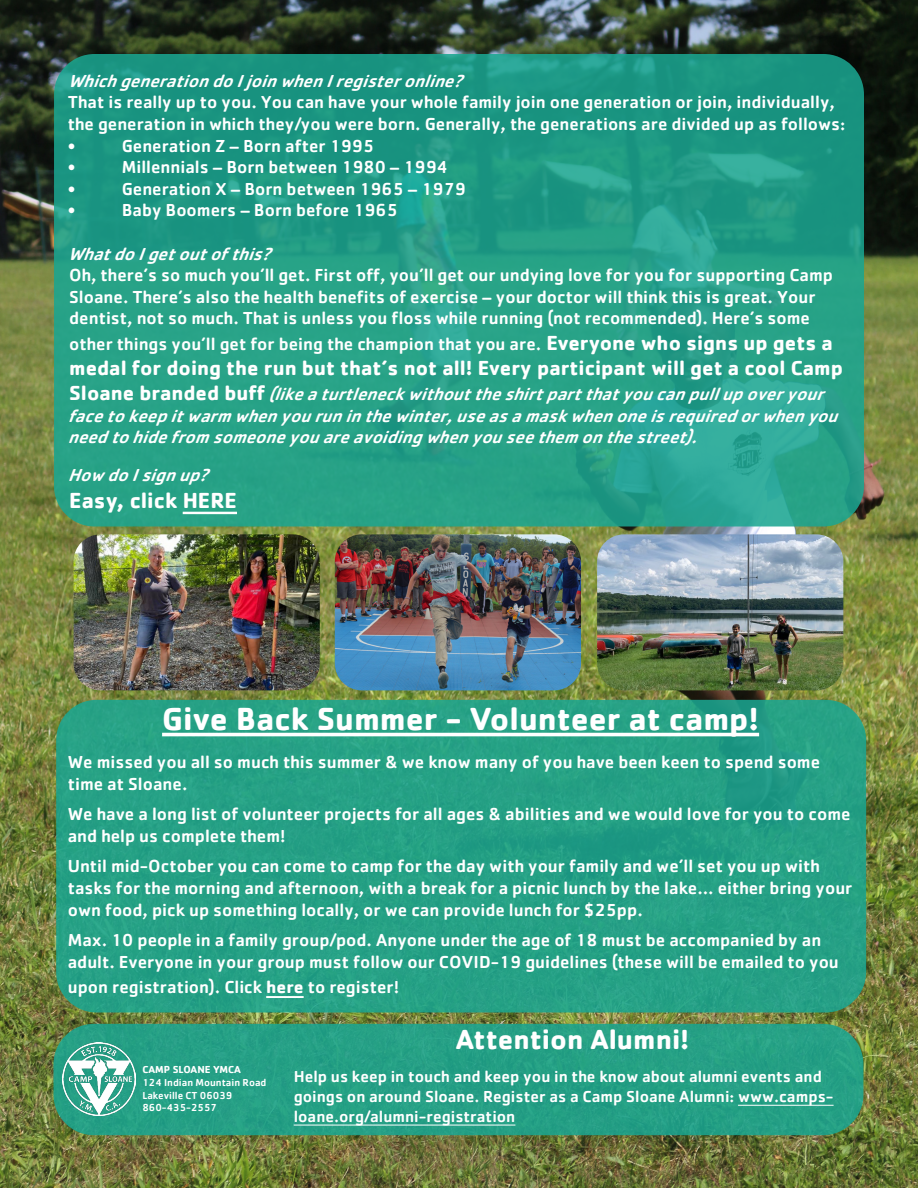
<style>
.page{position:relative;width:918px;height:1188px;background:#fff}
.page>*{position:absolute;margin:0;border:0;box-sizing:border-box;transform-origin:0 0}
.t1{font:700 33px "Cachet";color:#fff}
.t2{font:700 28.5px "Cachet";color:#fff}
.t3{font:700 22.5px "Cachet";color:#fff}
.t4{font:700 21px "Cachet";color:#fff}
.t5{font:500 18px/21.6px "Cachet Std";color:#fff}
.t6{font:italic 500 18px/21.6px "Cachet Std";color:#fff}
.t7{font:500 16.5px/19.8px "Cachet Std";color:#fff}
.t8{font:500 10.5px/12.6px "Cachet Std";color:#fff}
.s1{font-style:italic}
.s2{font-family:"Cachet";font-weight:700;font-size:21px}
.s3{font-family:"Cachet";font-weight:700;font-style:normal;font-size:21px}
.s4{font-family:"Cachet";font-weight:700}
</style>
<div class="page">
<img style="left:0;top:0;width:918px;height:1188px">
<div style="left:56px;top:700px;width:810px;height:312px;background:#26a185;border-radius:40px"></div>
<img style="left:335px;top:534px;width:246px;height:156px">
<img style="left:74px;top:534px;width:246px;height:156px">
<img style="left:597px;top:534px;width:246px;height:156px">
<div style="left:53px;top:1024px;width:810px;height:111px;background:#25a085;border-radius:40px"></div>
<img style="left:63px;top:1042px;width:73px;height:74px">
<svg style="left:54px;top:54px;width:810px;height:472px;fill:#26a186"></svg>
<hr style="left:162px;top:733px;width:597px;height:3px;background:#fff">
<hr style="left:183px;top:512px;width:54px;height:2px;background:#fff">
<hr style="left:266px;top:996px;width:38px;height:2px;background:#fff">
<hr style="left:738px;top:1105px;width:96px;height:1px;background:#fff">
<hr style="left:294px;top:1125px;width:221px;height:1px;background:#fff">
<p class="t6" style="left:68px;top:70px;width:404px">WhichgenerationdoIjoinwhenIregisteronline?</p>
<p class="t5" style="left:68px;top:91px;width:779px">That is really up to you. You can have your whole family join one generation or join, individually, the generation in which they/you were born. Generally, the generations are divided up as follows:</p>
<p class="t5" style="left:68px;top:134px;width:9px">•</p>
<p class="t5" style="left:122px;top:134px;width:254px">Generation Z – Born after 1995</p>
<p class="t5" style="left:68px;top:156px;width:9px">•</p>
<p class="t5" style="left:122px;top:156px;width:328px">Millennials – Born between 1980 – 1994</p>
<p class="t5" style="left:68px;top:178px;width:9px">•</p>
<p class="t5" style="left:122px;top:178px;width:346px">Generation X – Born between 1965 – 1979</p>
<p class="t5" style="left:68px;top:199px;width:9px">•</p>
<p class="t5" style="left:122px;top:199px;width:278px">Baby Boomers – Born before 1965</p>
<p class="t5" style="left:68px;top:242px;width:767px"><span class="s1">WhatdoIgetoutofthis?<br></span>Oh, there’s so much you’ll get. First off, you’ll get our undying love for you for supporting Camp Sloane. There’s also the health benefits of exercise – your doctor will think this is great. Your dentist, not so much. That is unless you floss while running (not recommended). Here’s some</p>
<p class="t5" style="left:69px;top:332px;width:765px">other things you’ll get for being the champion that you are. <span class="s2">Everyone who signs up gets a</span></p>
<p class="t4" style="left:69px;top:354px;width:775px">medal for doing the run but that’s not all! Every participant will get a cool Camp</p>
<p class="t6" style="left:68px;top:383px;width:779px"><span class="s3">S l o a n e b r a n d e d b u f f</span> (likeaturtleneckwithouttheshirtpartthatyoucanpullupoveryour facetokeepitwarmwhenyouruninthewinter,useasamaskwhenoneisrequiredorwhenyou needtohidefromsomeoneyouareavoidingwhenyouseethemonthestreet).</p>
<p class="t6" style="left:68px;top:464px;width:150px">HowdoIsignup?</p>
<p class="t3" style="left:69px;top:486px;width:169px">Easy, click HERE</p>
<p class="t1" style="left:162px;top:698px;width:599px">Give Back Summer - Volunteer at camp!</p>
<p class="t5" style="left:68px;top:751px;width:754px">We missed you all so much this summer &amp; we know many of you have been keen to spend some time at Sloane.</p>
<p class="t5" style="left:68px;top:803px;width:784px">We have a long list of volunteer projects for all ages &amp; abilities and we would love for you to come and help us complete them!</p>
<p class="t5" style="left:68px;top:855px;width:786px">Until mid-October you can come to camp for the day with your family and we’ll set you up with tasks for the morning and afternoon, with a break for a picnic lunch by the lake... either bring your own food, pick up something locally, or we can provide lunch for $25pp.</p>
<p class="t5" style="left:68px;top:929px;width:773px">Max. 10 people in a family group/pod. Anyone under the age of 18 must be accompanied by an adult. Everyone in your group must follow our COVID-19 guidelines (these will be emailed to you</p>
<p class="t5" style="left:68px;top:976px;width:333px">upon registration). Click <span class="s4">here</span> to register!</p>
<p class="t8" style="left:142px;top:1063px;width:126px"><span class="s4">CAMP SLOANE YMCA<br></span>124 Indian Mountain Road<br>Lakeville CT 06039</p>
<p class="t8" style="left:142px;top:1101px;width:76px">860-435-2557</p>
<p class="t2" style="left:456px;top:1021px;width:235px">Attention Alumni!</p>
<p class="t7" style="left:294px;top:1066px;width:541px">Help us keep in touch and keep you in the know about alumni events and goings on around Sloane. Register as a Camp Sloane Alumni: www.camps&shy;loane.org/alumni-registration</p>
</div>
